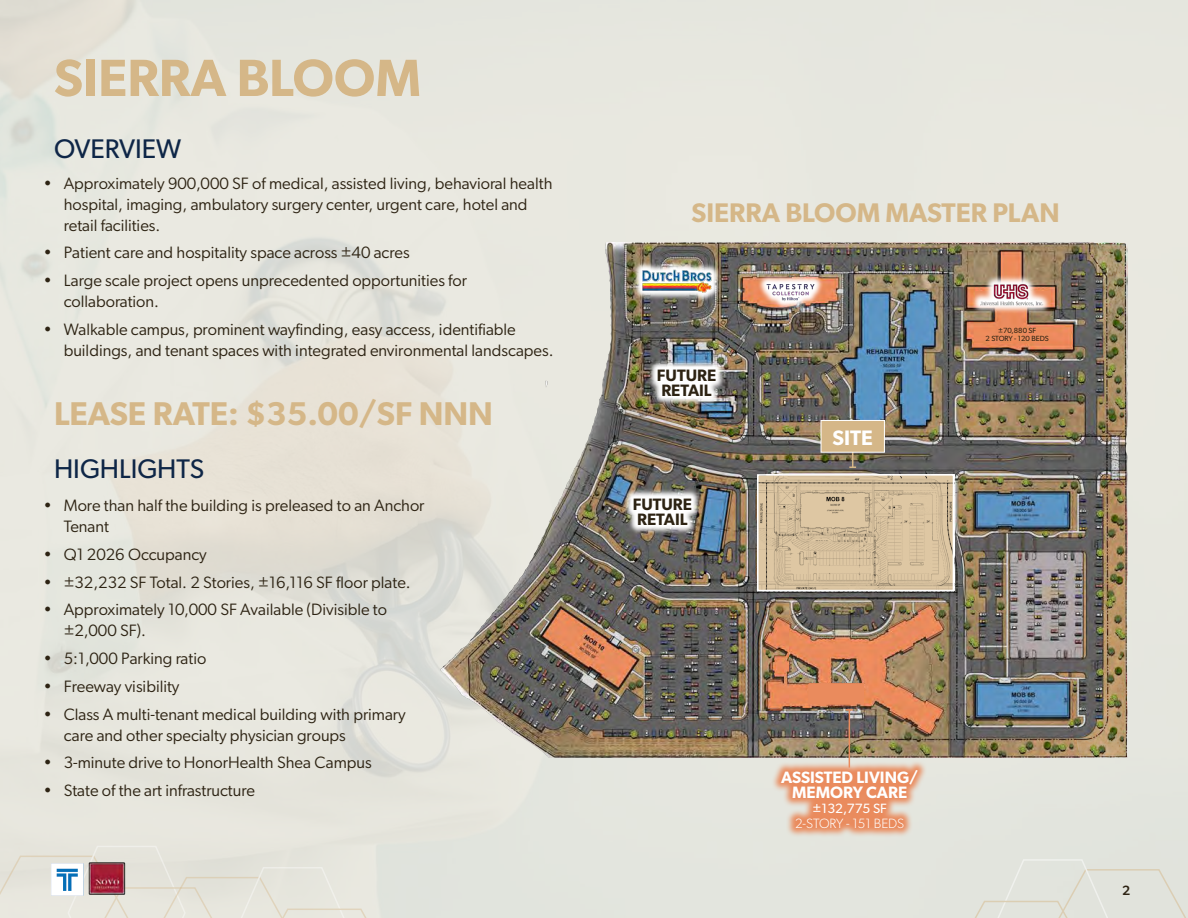
<style>
.page{position:relative;width:1188px;height:918px;background:#fff}
.page>*{position:absolute;margin:0;border:0;box-sizing:border-box;transform-origin:0 0}
.t1{font:600 52.5px "Gibson";color:#d5b788}
.t2{font:600 33px "Gibson";color:#d5b788}
.t3{font:600 27px "Gibson";color:#d5b788}
.t4{font:27px "Gibson";color:#0e2647}
.t5{font:600 21px "Gibson";color:#fff}
.t6{font:16.5px/21px "Gibson";color:#2d2313}
.t7{font:600 16.5px "Gibson";color:#fff}
.t8{font:600 16.5px "Gibson";color:#2d2313}
.t9{font:300 13.5px "Gibson";letter-spacing:-.005em;color:#fff}
.t10{font:13.5px "Gibson";color:#fff}
.t11{font:500 13.5px "Gibson";color:#2d2313}
.t12{font:7.5px "Gibson";color:#2d2313}
</style>
<div class="page">
<div style="left:946px;top:858px;width:242px;height:60px;background:#e1e4dd"></div>
<div style="left:0;top:844px;width:399px;height:74px;background:#e6e5dc"></div>
<img style="left:43px;top:859px;width:46px;height:42px">
<img style="left:420px;top:243px;width:708px;height:515px">
<svg style="left:849px;top:452px;width:7px;height:16px"></svg>
<div style="left:821px;top:420px;width:63px;height:32px;background:#d5b788"></div>
<div style="left:821px;top:420px;width:64px;height:32px;border:1px solid #fff"></div>
<svg style="left:760px;top:477px;width:191px;height:111px;background:#d1bc99"></svg>
<div style="left:757px;top:474px;width:197px;height:117px;border:2px solid #fff"></div>
<img style="left:87px;top:861px;width:39px;height:37px">
<svg style="left:772px;top:761px;width:156px;height:77px;background:#e7ac8c"></svg>
<hr style="left:849px;top:710px;width:1px;height:58px;background:#ea8b5d">
<svg style="left:808px;top:683px;width:56px;height:28px;background:#d28159"></svg>
<img style="left:648px;top:359px;width:77px;height:47px">
<svg style="left:632px;top:260px;width:89px;height:42px"></svg>
<img style="left:636px;top:253px;width:81px;height:53px">
<svg style="left:758px;top:275px;width:66px;height:35px"></svg>
<img style="left:766px;top:275px;width:51px;height:30px">
<svg style="left:971px;top:274px;width:80px;height:41px"></svg>
<img style="left:980px;top:269px;width:64px;height:40px">
<svg style="left:623px;top:488px;width:78px;height:47px"></svg>
<p class="t1" style="left:54px;top:46px;width:369px">SIERRA BLOOM</p>
<p class="t4" style="left:54px;top:132px;width:129px">OVERVIEW</p>
<p class="t6" style="left:64px;top:172px;width:490px;text-indent:-20px">• Approximately 900,000 SF of medical, assisted living, behavioral health hospital, imaging, ambulatory surgery center, urgent care, hotel and retail facilities.</p>
<p class="t6" style="left:43px;top:242px;width:368px">• Patient care and hospitality space across ±40 acres</p>
<p class="t6" style="left:64px;top:270px;width:405px;text-indent:-20px">• Large scale project opens unprecedented opportunities for collaboration.</p>
<p class="t6" style="left:64px;top:319px;width:491px;text-indent:-20px">• Walkable campus, prominent wayfinding, easy access, identifiable buildings, and tenant spaces with integrated environmental landscapes.</p>
<p class="t2" style="left:54px;top:393px;width:440px">LEASE RATE: $35.00/SF NNN</p>
<p class="t4" style="left:54px;top:452px;width:152px">HIGHLIGHTS</p>
<p class="t6" style="left:64px;top:495px;width:362px;text-indent:-20px">• More than half the building is preleased to an Anchor<br>Tenant</p>
<p class="t6" style="left:43px;top:544px;width:165px">• Q1 2026 Occupancy</p>
<p class="t6" style="left:43px;top:571px;width:369px">• ±32,232 SF Total. 2 Stories, ±16,116 SF floor plate.</p>
<p class="t6" style="left:64px;top:599px;width:325px;text-indent:-20px">• Approximately 10,000 SF Available (Divisible to ±2,000 SF).</p>
<p class="t6" style="left:43px;top:648px;width:164px">• 5:1,000 Parking ratio</p>
<p class="t6" style="left:43px;top:676px;width:138px">• Freeway visibility</p>
<p class="t6" style="left:64px;top:703px;width:344px;text-indent:-20px">• Class A multi-tenant medical building with primary care and other specialty physician groups</p>
<p class="t6" style="left:43px;top:752px;width:330px">• 3-minute drive to HonorHealth Shea Campus</p>
<p class="t6" style="left:43px;top:780px;width:213px">• State of the art infrastructure</p>
<p class="t3" style="left:691px;top:196px;width:370px">SIERRA BLOOM MASTER PLAN</p>
<p class="t8" style="left:657px;top:365px;width:61px">FUTURE</p>
<p class="t8" style="left:661px;top:380px;width:52px">RETAIL</p>
<p class="t8" style="left:633px;top:494px;width:61px">FUTURE</p>
<p class="t8" style="left:637px;top:509px;width:52px">RETAIL</p>
<p class="t5" style="left:833px;top:425px;width:42px">SITE</p>
<p class="t12" style="left:998px;top:326px;width:40px">±70,880 SF</p>
<p class="t12" style="left:985px;top:334px;width:65px">2 STORY - 120 BEDS</p>
<p class="t7" style="left:781px;top:768px;width:139px">ASSISTED LIVING/</p>
<p class="t7" style="left:792px;top:783px;width:117px">MEMORY CARE</p>
<p class="t10" style="left:813px;top:800px;width:76px">±132,775 SF</p>
<p class="t9" style="left:795px;top:815px;width:111px">2-STORY - 151 BEDS</p>
<p class="t11" style="left:1122px;top:882px;width:10px">2</p>
</div>
